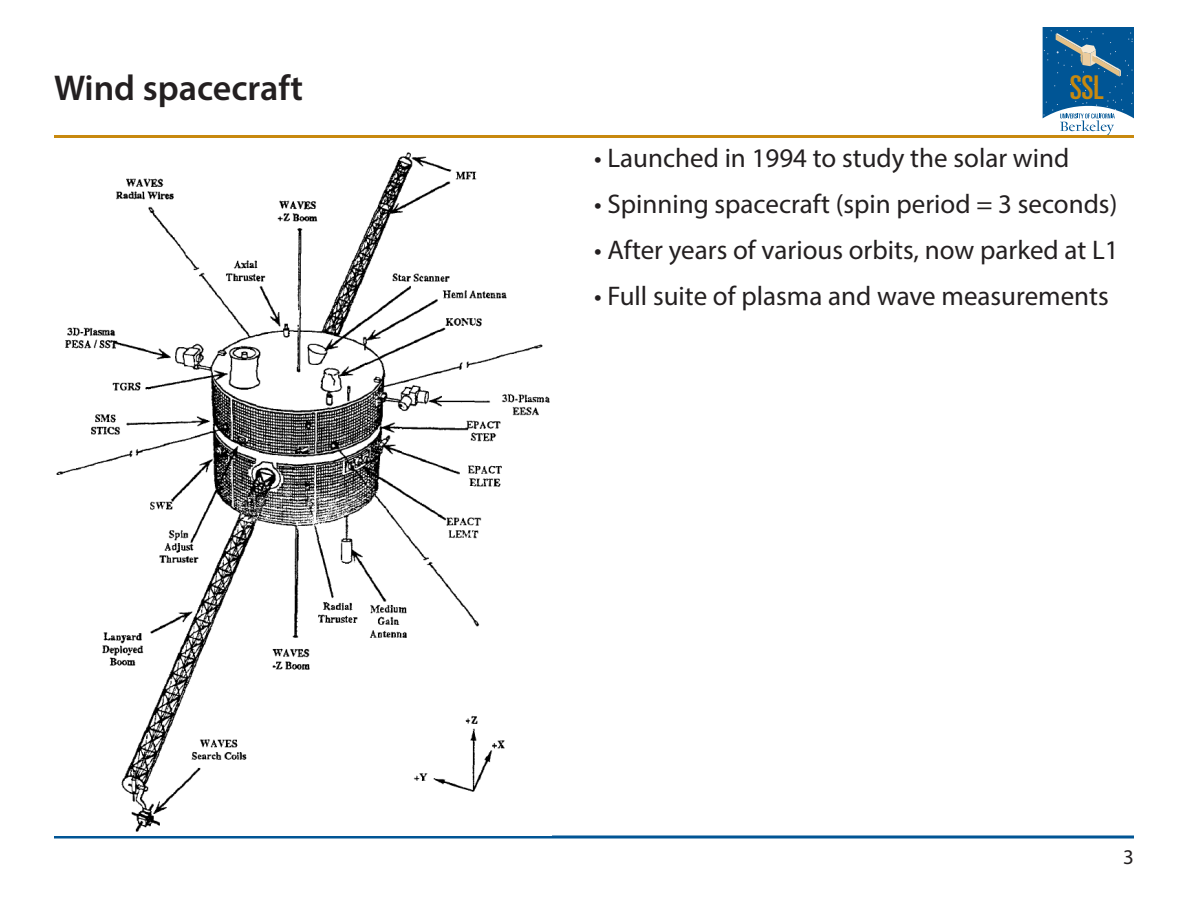
<style>
.page{position:relative;width:1188px;height:918px;background:#fff}
.page>*{position:absolute;margin:0;border:0;box-sizing:border-box;transform-origin:0 0}
.Slide_Heading{font:600 36px "Myriad Pro";color:#231f20}
.t1{font:ultra-condensed 32.7px "Univers LT Std";color:#c8890e}
.t2{font:27px "Myriad Pro";color:#231f20}
.t3{font:21px "Myriad Pro";color:#231f20}
</style>
<div class="page">
<hr style="left:54px;top:135px;width:1080px;height:3px;background:#c8890e">
<hr style="left:54px;top:836px;width:1080px;height:2px;background:#005595">
<svg style="left:1043px;top:27px;width:91px;height:108px"></svg>
<img style="left:56px;top:152px;width:494px;height:680px">
<p class="Slide_Heading" style="left:54px;top:65px;width:250px">Wind spacecraft</p>
<p class="t1" style="left:1070px;top:69px;width:35px">SSL</p>
<p class="t2" style="left:594px;top:142px;width:477px">• Launched in 1994 to study the solar wind</p>
<p class="t2" style="left:594px;top:187px;width:525px">• Spinning spacecraft (spin period = 3 seconds)</p>
<p class="t2" style="left:594px;top:233px;width:526px">• After years of various orbits, now parked at L1</p>
<p class="t2" style="left:594px;top:279px;width:516px">• Full suite of plasma and wave measurements</p>
<p class="t3" style="left:1123px;top:844px;width:12px">3</p>
</div>
